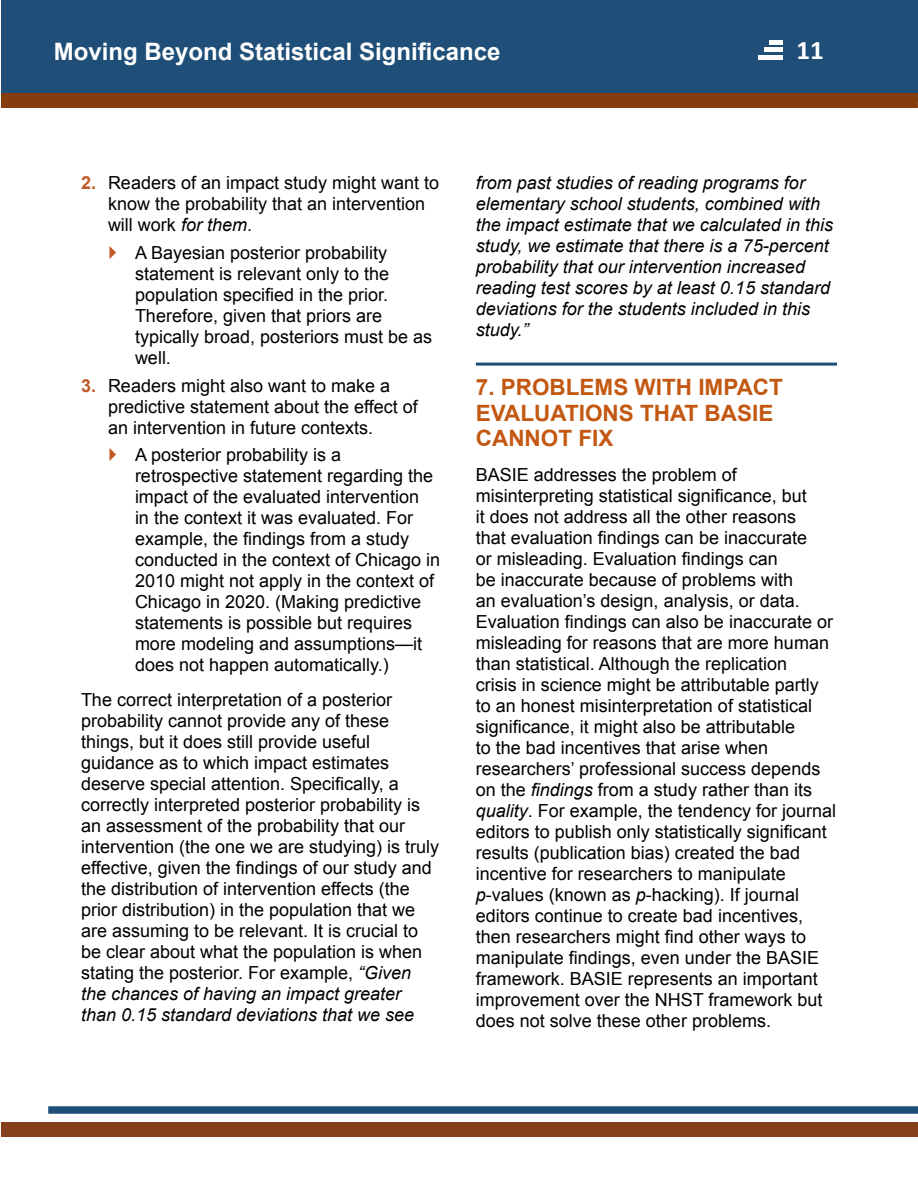
<style>
.page{position:relative;width:918px;height:1188px;background:#fff}
.page>*{position:absolute;margin:0;border:0;box-sizing:border-box;transform-origin:0 0}
.t1{font:700 27px "Calibri";color:#fff}
.t2{font:700 24px "Arial";color:#fff}
.t3{font:700 22.5px/25.5px "Arial";color:#c25812}
.t4{font:18px/21px "Arial";color:#000}
.t5{font:italic 18px/21px "Arial";color:#000}
.s1{font-weight:700;color:#c15927}
.s2{font-style:italic}
</style>
<div class="page">
<div style="left:1px;top:0;width:917px;height:102px;background:#1f4f78"></div>
<div style="left:1px;top:93px;width:917px;height:15px;background:#853d0d"></div>
<hr style="left:769px;top:41px;width:14px;height:4px;background:#fff">
<hr style="left:764px;top:48px;width:19px;height:4px;background:#fff">
<hr style="left:758px;top:55px;width:25px;height:4px;background:#fff">
<div style="left:48px;top:1106px;width:870px;height:8px;background:#1f4e79"></div>
<div style="left:1px;top:1122px;width:917px;height:15px;background:#853f1d"></div>
<hr style="left:476px;top:363px;width:361px;height:3px;background:#1f4e79">
<h2 class="t2" style="left:54px;top:35px;width:448px">Moving Beyond Statistical Significance</h2>
<h1 class="t1" style="left:796px;top:33px;width:29px">11</h1>
<p class="t4" style="left:108px;top:172px;width:333px;text-indent:-27px"><span class="s1">2.</span> Readers of an impact study might want to know the probability that an intervention will work <span class="s2">for them</span>.</p>
<p class="t4" style="left:135px;top:242px;width:299px">A Bayesian posterior probability statement is relevant only to the population specified in the prior.<br>Therefore, given that priors are typically broad, posteriors must be as well.</p>
<p class="t4" style="left:108px;top:375px;width:311px;text-indent:-27px"><span class="s1">3.</span> Readers might also want to make a predictive statement about the effect of an intervention in future contexts.</p>
<p class="t4" style="left:135px;top:445px;width:307px">A posterior probability is a retrospective statement regarding the impact of the evaluated intervention<br>in the context it was evaluated. For example, the findings from a study conducted in the context of Chicago in 2010 might not apply in the context of Chicago in 2020. (Making predictive statements is possible but requires more modeling and assumptions—it does not happen automatically.)</p>
<p class="t4" style="left:81px;top:689px;width:360px">The correct interpretation of a posterior probability cannot provide any of these things, but it does still provide useful guidance as to which impact estimates deserve special attention. Specifically, a correctly interpreted posterior probability is an assessment of the probability that our intervention (the one we are studying) is truly effective, given the findings of our study and the distribution of intervention effects (the prior distribution) in the population that we are assuming to be relevant. It is crucial to be clear about what the population is when stating the posterior. For example, <span class="s2">“Given the chances of having an impact greater than 0.15 standard deviations that we see</span></p>
<p class="t5" style="left:476px;top:173px;width:359px">from past studies of reading programs for elementary school students, combined with the impact estimate that we calculated in this study, we estimate that there is a 75-percent probability that our intervention increased reading test scores by at least 0.15 standard deviations for the students included in this study.”</p>
<h3 class="t3" style="left:476px;top:375px;width:309px">7. PROBLEMS WITH IMPACT<br>EVALUATIONS THAT BASIE<br>CANNOT FIX</h3>
<p class="t4" style="left:476px;top:464px;width:362px">BASIE addresses the problem of misinterpreting statistical significance, but<br>it does not address all the other reasons<br>that evaluation findings can be inaccurate<br>or misleading. Evaluation findings can<br>be inaccurate because of problems with<br>an evaluation’s design, analysis, or data.<br>Evaluation findings can also be inaccurate or misleading for reasons that are more human than statistical. Although the replication<br>crisis in science might be attributable partly to an honest misinterpretation of statistical significance, it might also be attributable<br>to the bad incentives that arise when researchers’ professional success depends on the <span class="s2">findings</span> from a study rather than its <span class="s2">quality</span>. For example, the tendency for journal editors to publish only statistically significant results (publication bias) created the bad incentive for researchers to manipulate <span class="s2">p</span>-values (known as <span class="s2">p</span>-hacking). If journal editors continue to create bad incentives, then researchers might find other ways to manipulate findings, even under the BASIE framework. BASIE represents an important improvement over the NHST framework but does not solve these other problems.</p>
</div>
